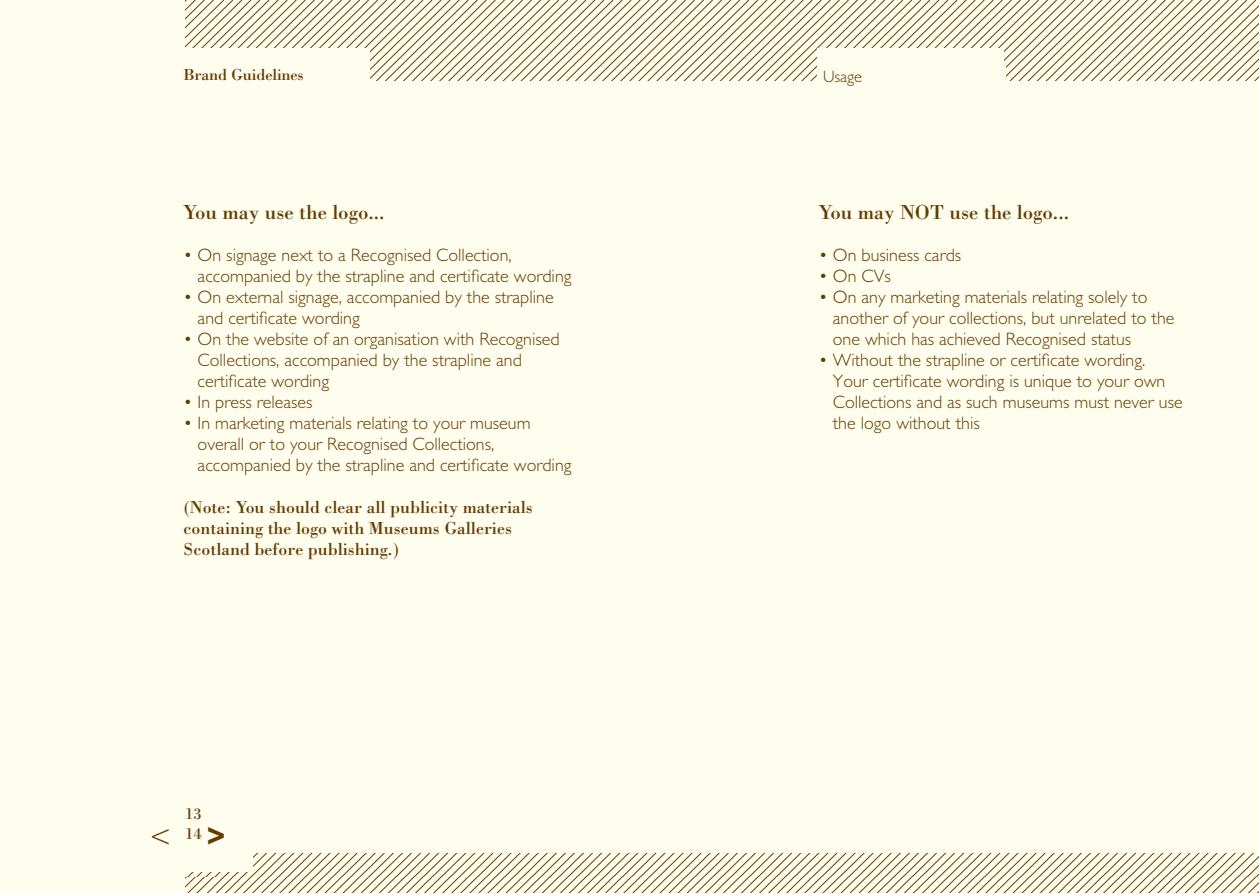
<style>
.page{position:relative;width:1259px;height:893px;background:#fffdee}
.page>*{position:absolute;margin:0;border:0;box-sizing:border-box;transform-origin:0 0}
.t1{font:300 31.95px "M Gill Sans";color:#643c00}
.t2{font:21px "Bodoni BT";color:#643c00}
.t3{font:300 18px/21px "M Gill Sans";color:#643c00}
.t4{font:18px/21px "Bodoni BT";color:#643c00}
.t5{font:16.5px/19.8px "Bodoni BT";letter-spacing:-.01em;color:#643c00}
.t6{font:300 16.5px "M Gill Sans";letter-spacing:-.01em;color:#643c00}
.s1{font-family:"Gill Sans";font-weight:700}
</style>
<div class="page">
<svg style="left:185px;top:853px;width:1074px;height:40px"></svg>
<div style="left:184px;top:796px;width:69px;height:76px;background:#fffdee"></div>
<svg style="left:185px;top:0;width:1074px;height:81px"></svg>
<div style="left:184px;top:48px;width:186px;height:38px;background:#fffdee"></div>
<div style="left:817px;top:48px;width:186px;height:38px;background:#fffdee"></div>
<div style="left:819px;top:65px;width:186px;height:26px;background:#fffdee"></div>
<p class="t5" style="left:184px;top:64px;width:122px">Brand Guidelines</p>
<p class="t2" style="left:184px;top:199px;width:202px">You may use the logo...</p>
<p class="t3" style="left:198px;top:245px;width:375px;text-indent:-14px">• On signage next to a Recognised Collection, accompanied by the strapline and certificate wording</p>
<p class="t3" style="left:198px;top:287px;width:357px;text-indent:-14px">• On external signage, accompanied by the strapline and certificate wording</p>
<p class="t3" style="left:198px;top:329px;width:363px;text-indent:-14px">• On the website of an organisation with Recognised<br>Collections, accompanied by the strapline and certificate wording</p>
<p class="t3" style="left:184px;top:392px;width:130px">• In press releases</p>
<p class="t3" style="left:198px;top:413px;width:375px;text-indent:-14px">• In marketing materials relating to your museum overall or to your Recognised Collections, accompanied by the strapline and certificate wording</p>
<p class="t4" style="left:184px;top:497px;width:351px">(Note: You should clear all publicity materials containing the logo with Museums Galleries<br>Scotland before publishing.)</p>
<p class="t5" style="left:185px;top:803px;width:18px">13<br>14</p>
<h1 class="t1" style="left:150px;top:819px;width:77px">&lt; <span class="s1">&gt;</span></h1>
<p class="t6" style="left:823px;top:67px;width:40px">Usage</p>
<p class="t2" style="left:819px;top:199px;width:252px">You may NOT use the logo...</p>
<p class="t3" style="left:819px;top:245px;width:144px">• On business cards</p>
<p class="t3" style="left:819px;top:266px;width:73px">• On CVs</p>
<p class="t3" style="left:833px;top:287px;width:343px;text-indent:-14px">• On any marketing materials relating solely to another of your collections, but unrelated to the one which has achieved Recognised status</p>
<p class="t3" style="left:833px;top:350px;width:351px;text-indent:-14px">• Without the strapline or certificate wording.<br>Your certificate wording is unique to your own Collections and as such museums must never use the logo without this</p>
</div>
